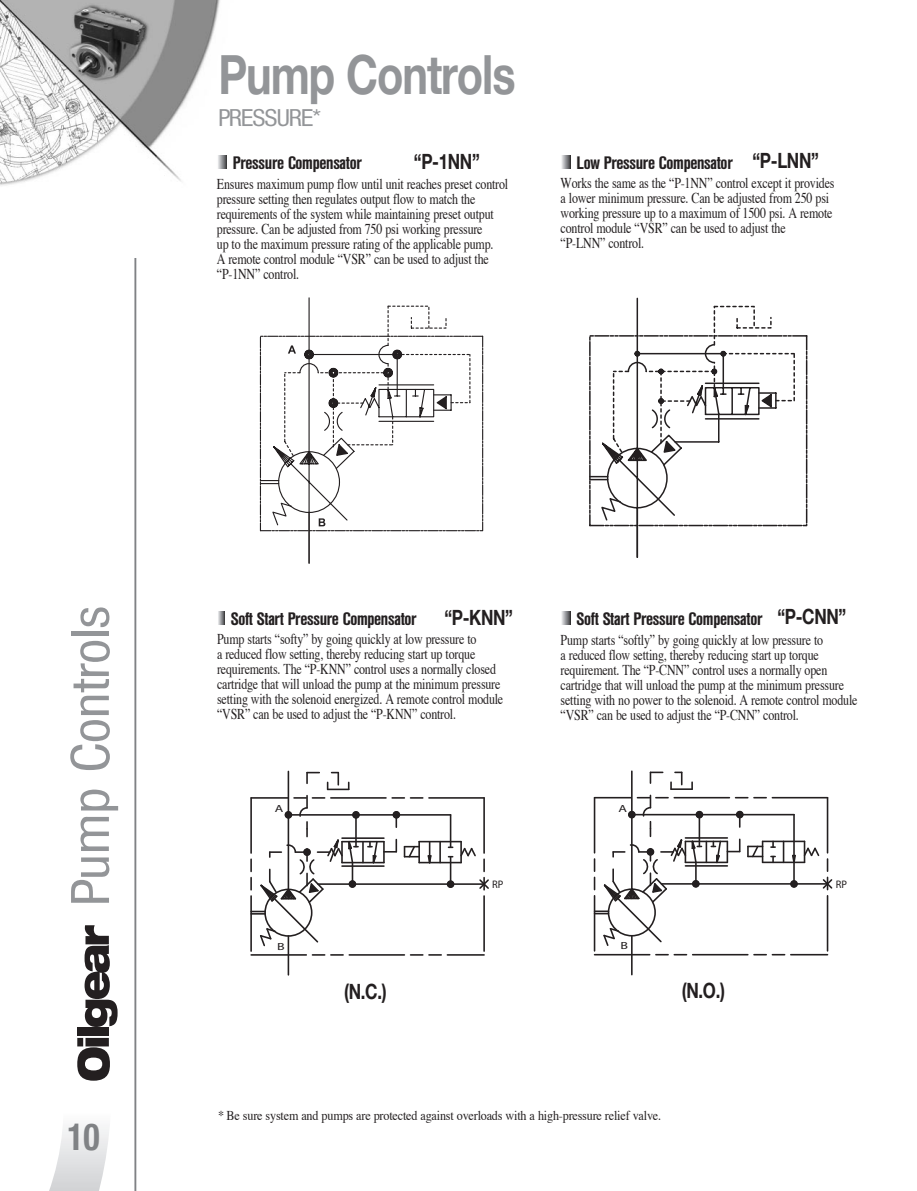
<style>
.page{position:relative;width:917px;height:1191px;background:#fff}
.page>*{position:absolute;margin:0;border:0;box-sizing:border-box;transform-origin:0 0}
.t1{font:300 54px "Helvetica Cond PPP";letter-spacing:-.005em;color:#939598;scale:1.1 1}
.t2{font:700 54px "Helvetica Neue";letter-spacing:-.025em;color:#939598;scale:.8 1}
.t3{font:700 condensed 37.5px "Helvetica Neue";color:#808285;scale:.9 1}
.t4{font:300 24px "Helvetica Cond PPP";letter-spacing:-.025em;color:#939598;scale:1.1 1}
.t5{font:700 21px "Helvetica Neue";letter-spacing:-.02em;color:#231f20;scale:.8 1}
.t6{font:500 18px "Helvetica Cond PPP";letter-spacing:-.015em;color:#231f20;scale:1.1 1}
.t7{font:15px/15px "Times";letter-spacing:-.015em;color:#231f20;scale:.8 1}
.t8{font:13.5px "Times";letter-spacing:-.015em;color:#231f20;scale:.9 1}
.t9{font:10.95px "Myriad";color:#231f20;scale:.96 1}
.t10{font:10.35px "Myriad";color:#231f20;scale:1.35 1}
</style>
<div class="page">
<img style="left:0;top:0;width:227px;height:186px">
<hr style="left:134px;top:258px;width:2px;height:933px;background:#808285">
<svg style="left:77px;top:1038px;width:33px;height:43px"></svg>
<div style="left:77px;top:1028px;width:32px;height:8px;background:#231f20"></div>
<svg style="left:85px;top:925px;width:33px;height:102px"></svg>
<svg style="left:49px;top:1127px;width:60px;height:64px"></svg>
<svg style="left:470px;top:335px;width:13px;height:197px"></svg>
<svg style="left:260px;top:297px;width:210px;height:267px"></svg>
<svg style="left:589px;top:297px;width:219px;height:261px"></svg>
<hr style="left:675px;top:441px;width:43px;height:2px;background:#231f20">
<svg style="left:217px;top:156px;width:10px;height:12px"></svg>
<svg style="left:561px;top:155px;width:9px;height:13px"></svg>
<hr style="left:631px;top:771px;width:1px;height:118px;background:#231f20">
<hr style="left:631px;top:936px;width:1px;height:39px;background:#231f20">
<svg style="left:593px;top:772px;width:240px;height:183px"></svg>
<hr style="left:287px;top:771px;width:2px;height:118px;background:#231f20">
<hr style="left:287px;top:936px;width:2px;height:39px;background:#231f20">
<svg style="left:250px;top:772px;width:239px;height:184px"></svg>
<svg style="left:218px;top:612px;width:7px;height:12px"></svg>
<svg style="left:561px;top:612px;width:9px;height:13px"></svg>
<h1 class="t2" style="left:218px;top:41px;width:373px">Pump Controls</h1>
<h3 class="t4" style="left:218px;top:104px;width:95px">PRESSURE*</h3>
<h3 class="t5" style="left:414px;top:149px;width:84px">“P-1NN”</h3>
<h3 class="t5" style="left:752px;top:148px;width:85px">“P-LNN”</h3>
<p class="t6" style="left:576px;top:153px;width:143px">Low Pressure Compensator</p>
<p class="t7" style="left:560px;top:174px;width:344px">Works the same as the “P-1NN” control except it provides a lower minimum pressure. Can be adjusted from 250 psi working pressure up to a maximum of 1500 psi. A remote control module “VSR” can be used to adjust the<br>“P-LNN” control.</p>
<p class="t6" style="left:233px;top:153px;width:119px">Pressure Compensator</p>
<p class="t7" style="left:217px;top:175px;width:366px">Ensures maximum pump flow until unit reaches preset control pressure setting then regulates output flow to match the requirements of the system while maintaining preset output pressure. Can be adjusted from 750 psi working pressure<br>up to the maximum pressure rating of the applicable pump.<br>A remote control module “VSR” can be used to adjust the “P-1NN” control.</p>
<h1 class="t1" style="left:61px;top:906px;width:274px;rotate:-90deg">Pump Controls</h1>
<h2 class="t3" style="left:68px;top:1114px;width:37px">10</h2>
<h3 class="t5" style="left:444px;top:605px;width:87px">“P-KNN”</h3>
<h3 class="t5" style="left:777px;top:604px;width:88px">“P-CNN”</h3>
<p class="t6" style="left:231px;top:609px;width:170px">Soft Start Pressure Compensator</p>
<p class="t7" style="left:217px;top:631px;width:359px">Pump starts “softy” by going quickly at low pressure to<br>a reduced flow setting, thereby reducing start up torque requirements. The “P-KNN” control uses a normally closed cartridge that will unload the pump at the minimum pressure setting with the solenoid energized. A remote control module “VSR” can be used to adjust the “P-KNN” control.</p>
<p class="t6" style="left:576px;top:609px;width:170px">Soft Start Pressure Compensator</p>
<p class="t7" style="left:560px;top:631px;width:372px">Pump starts “softly” by going quickly at low pressure to<br>a reduced flow setting, thereby reducing start up torque requirement. The “P-CNN” control uses a normally open cartridge that will unload the pump at the minimum pressure setting with no power to the solenoid. A remote control module “VSR” can be used to adjust the “P-CNN” control.</p>
<p class="t10" style="left:275px;top:803px;width:8px">A</p>
<p class="t10" style="left:277px;top:941px;width:7px">B</p>
<p class="t9" style="left:492px;top:879px;width:13px">RP</p>
<p class="t10" style="left:618px;top:803px;width:8px">A</p>
<p class="t10" style="left:620px;top:941px;width:7px">B</p>
<h3 class="t5" style="left:344px;top:978px;width:55px">(N.C.)</h3>
<h3 class="t5" style="left:681px;top:977px;width:55px">(N.O.)</h3>
<p class="t8" style="left:218px;top:1103px;width:493px">* Be sure system and pumps are protected against overloads with a high-pressure relief valve.</p>
<p class="t9" style="left:836px;top:879px;width:13px">RP</p>
</div>
